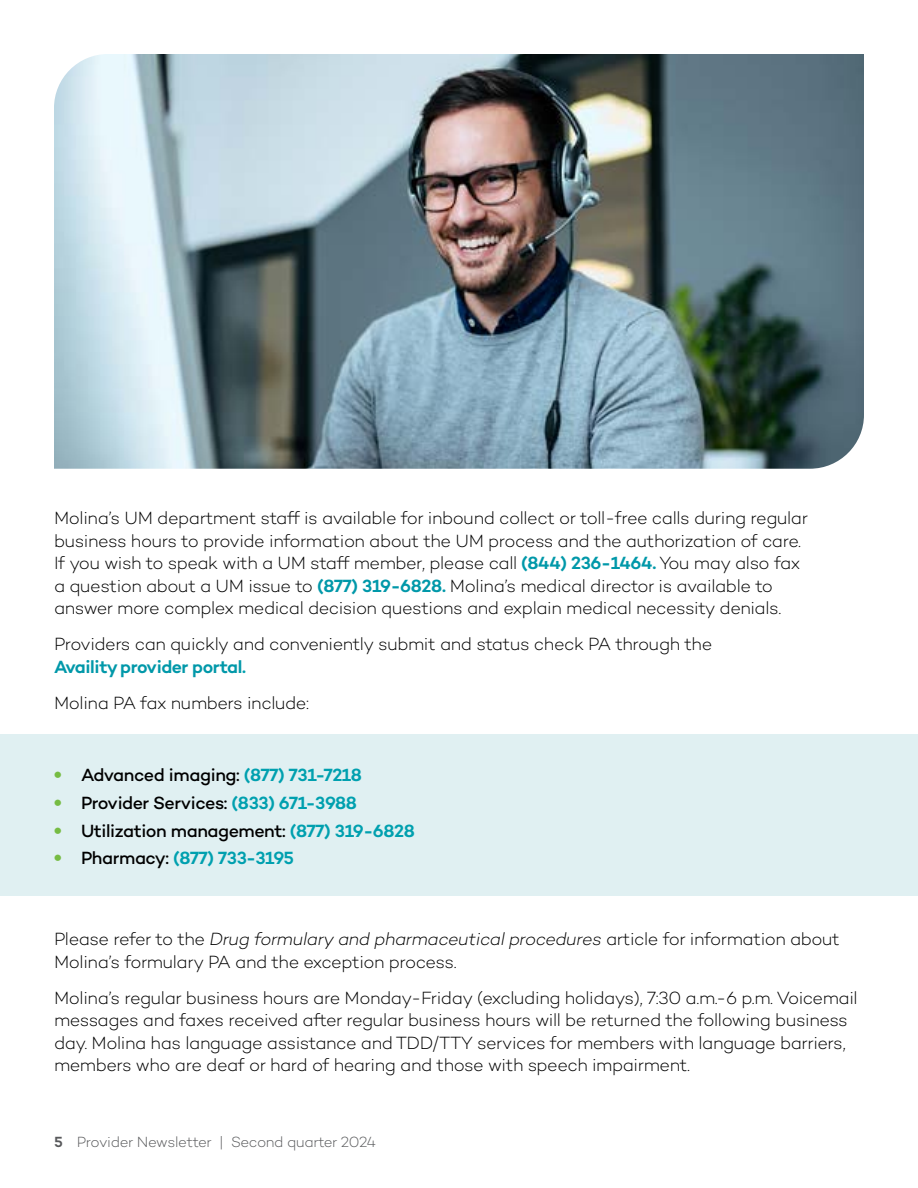
<style>
.page{position:relative;width:918px;height:1188px;background:#fff}
.page>*{position:absolute;margin:0;border:0;box-sizing:border-box;transform-origin:0 0}
.t1{font:300 18px/22.5px "Campton";letter-spacing:-.025em;color:#000}
.t2{font:500 18px "Campton";letter-spacing:-.025em;color:#000}
.t3{font:600 18px "Campton";letter-spacing:-.02em;color:#00a0af}
.t4{font:300 15px "Campton";letter-spacing:-.03em;color:#58595b}
.s1{font-weight:600;color:#0098a9}
.s2{font-weight:600;color:#00a0af}
.s3{font-weight:700;font-size:21px;color:#76bc43}
.s4{font-weight:500;color:#000}
.s5{font-style:italic}
.s6{font-weight:600}
</style>
<div class="page">
<div style="left:0;top:734px;width:918px;height:162px;background:#e0f0f2"></div>
<img style="left:54px;top:54px;width:810px;height:415px">
<p class="t1" style="left:54px;top:506px;width:755px">Molina’s UM department staff is available for inbound collect or toll-free calls during regular business hours to provide information about the UM process and the authorization of care.<br>If you wish to speak with a UM staff member, please call <span class="s1">(844) 236-1464.</span> You may also fax a question about a UM issue to <span class="s1">(877) 319-6828.</span> Molina’s medical director is available to answer more complex medical decision questions and explain medical necessity denials.</p>
<p class="t1" style="left:54px;top:632px;width:660px">Providers can quickly and conveniently submit and status check PA through the<br><span class="s1">Availity provider portal</span><span class="s2">.</span></p>
<p class="t1" style="left:54px;top:691px;width:257px">Molina PA fax numbers include:</p>
<p class="t2" style="left:54px;top:763px;width:309px"><span class="s3">•</span> Advanced imaging: <span class="s2">(877) 731-7218</span></p>
<p class="t2" style="left:54px;top:791px;width:304px"><span class="s3">•</span> Provider Services: <span class="s2">(833) 671-3988</span></p>
<p class="t2" style="left:54px;top:819px;width:363px"><span class="s3">•</span> Utilization management: <span class="s2">(877) 319-6828</span></p>
<p class="t3" style="left:54px;top:847px;width:242px"><span class="s3">•</span> <span class="s4">Pharmacy:</span> (877) 733-3195</p>
<p class="t1" style="left:54px;top:928px;width:787px">Please refer to the <span class="s5">Drug formulary and pharmaceutical procedures</span> article for information about<br>Molina’s formulary PA and the exception process.</p>
<p class="t1" style="left:54px;top:986px;width:805px">Molina’s regular business hours are Monday-Friday (excluding holidays), 7:30 a.m.-6 p.m. Voicemail messages and faxes received after regular business hours will be returned the following business day. Molina has language assistance and TDD/TTY services for members with language barriers, members who are deaf or hard of hearing and those with speech impairment.</p>
<p class="t4" style="left:54px;top:1132px;width:324px"><span class="s6">5</span> Provider Newsletter | Second quarter 2024</p>
</div>
